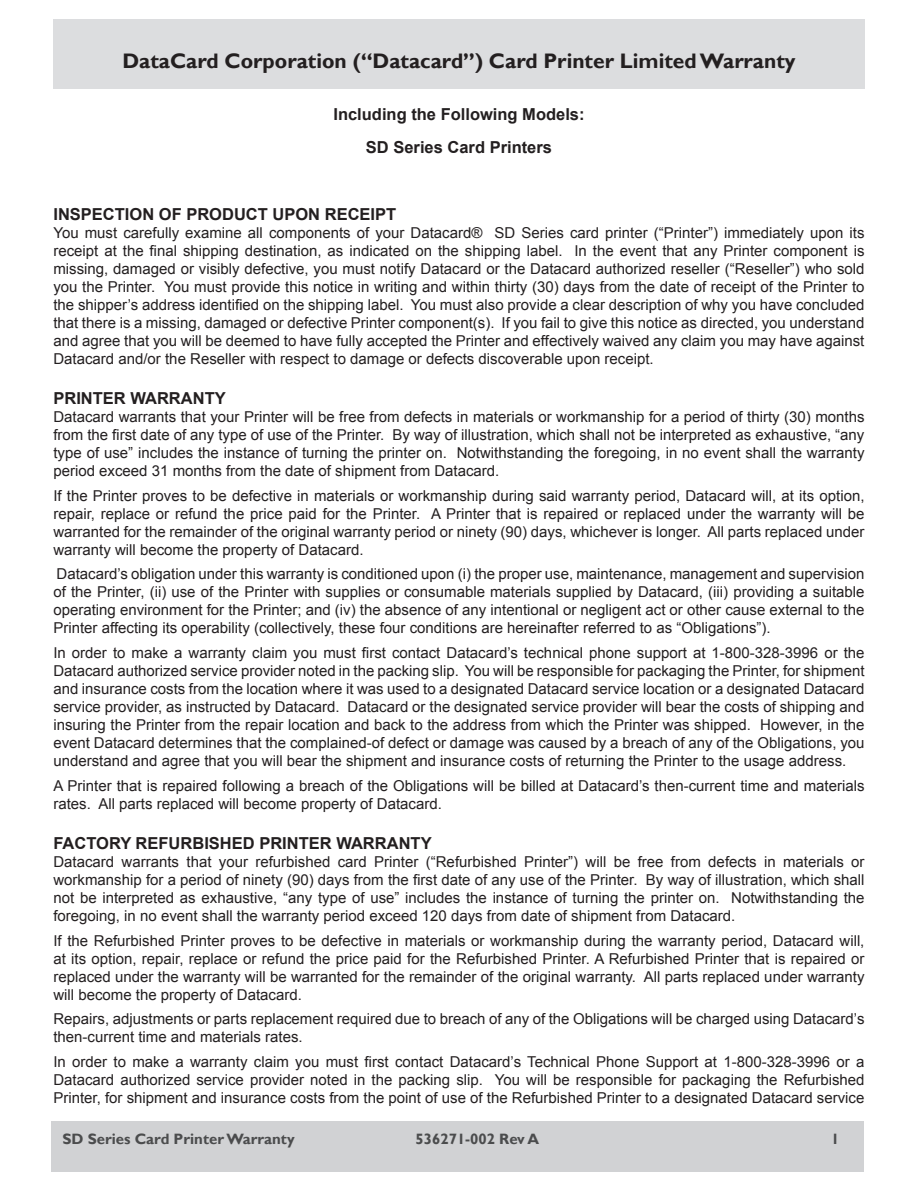
<style>
.page{position:relative;width:918px;height:1188px;background:#fff}
.page>*{position:absolute;margin:0;border:0;box-sizing:border-box;transform-origin:0 0}
.t1{font:700 21px "Gill Sans";color:#231f20}
.t2{font:700 16.5px/33.3px "Arial";color:#231f20;text-align:center}
.t3{font:15px/18px "Arial";color:#231f20;text-align:justify}
.t4{font:700 15px "Gill Sans";color:#4b4c4d}
</style>
<div class="page">
<div style="left:52px;top:1121px;width:812px;height:51px;background:#d1d2d4"></div>
<div style="left:53px;top:20px;width:812px;height:69px;background:#dcdddf"></div>
<h1 class="t1" style="left:122px;top:48px;width:675px">DataCard Corporation (“Datacard”) Card Printer Limited Warranty</h1>
<p class="t2" style="left:333px;top:98px;width:253px">Including the Following Models:<br>SD Series Card Printers</p>
<p class="t2" style="left:53px;top:198px;width:344px">INSPECTION OF PRODUCT UPON RECEIPT</p>
<p class="t3" style="left:53px;top:224px;width:813px">You must carefully examine all components of your Datacard® SD Series card printer (“Printer”) immediately upon its receipt at the final shipping destination, as indicated on the shipping label. In the event that any Printer component is missing, damaged or visibly defective, you must notify Datacard or the Datacard authorized reseller (“Reseller”) who sold you the Printer. You must provide this notice in writing and within thirty (30) days from the date of receipt of the Printer to the shipper’s address identified on the shipping label. You must also provide a clear description of why you have concluded that there is a missing, damaged or defective Printer component(s). If you fail to give this notice as directed, you understand and agree that you will be deemed to have fully accepted the Printer and effectively waived any claim you may have against Datacard and/or the Reseller with respect to damage or defects discoverable upon receipt.</p>
<p class="t2" style="left:53px;top:382px;width:174px">PRINTER WARRANTY</p>
<p class="t3" style="left:53px;top:408px;width:813px">Datacard warrants that your Printer will be free from defects in materials or workmanship for a period of thirty (30) months from the first date of any type of use of the Printer. By way of illustration, which shall not be interpreted as exhaustive, “any type of use” includes the instance of turning the printer on. Notwithstanding the foregoing, in no event shall the warranty period exceed 31 months from the date of shipment from Datacard.</p>
<p class="t3" style="left:53px;top:486px;width:813px">If the Printer proves to be defective in materials or workmanship during said warranty period, Datacard will, at its option, repair, replace or refund the price paid for the Printer. A Printer that is repaired or replaced under the warranty will be warranted for the remainder of the original warranty period or ninety (90) days, whichever is longer. All parts replaced under warranty will become the property of Datacard.</p>
<p class="t3" style="left:53px;top:565px;width:813px">Datacard’s obligation under this warranty is conditioned upon (i) the proper use, maintenance, management and supervision of the Printer, (ii) use of the Printer with supplies or consumable materials supplied by Datacard, (iii) providing a suitable operating environment for the Printer; and (iv) the absence of any intentional or negligent act or other cause external to the Printer affecting its operability (collectively, these four conditions are hereinafter referred to as “Obligations”).</p>
<p class="t3" style="left:53px;top:644px;width:813px">In order to make a warranty claim you must first contact Datacard’s technical phone support at 1-800-328-3996 or the Datacard authorized service provider noted in the packing slip. You will be responsible for packaging the Printer, for shipment and insurance costs from the location where it was used to a designated Datacard service location or a designated Datacard service provider, as instructed by Datacard. Datacard or the designated service provider will bear the costs of shipping and insuring the Printer from the repair location and back to the address from which the Printer was shipped. However, in the event Datacard determines that the complained-of defect or damage was caused by a breach of any of the Obligations, you understand and agree that you will bear the shipment and insurance costs of returning the Printer to the usage address.</p>
<p class="t3" style="left:53px;top:777px;width:813px">A Printer that is repaired following a breach of the Obligations will be billed at Datacard’s then-current time and materials rates. All parts replaced will become property of Datacard.</p>
<p class="t2" style="left:53px;top:827px;width:380px">FACTORY REFURBISHED PRINTER WARRANTY</p>
<p class="t3" style="left:53px;top:853px;width:813px">Datacard warrants that your refurbished card Printer (“Refurbished Printer”) will be free from defects in materials or workmanship for a period of ninety (90) days from the first date of any use of the Printer. By way of illustration, which shall not be interpreted as exhaustive, “any type of use” includes the instance of turning the printer on. Notwithstanding the foregoing, in no event shall the warranty period exceed 120 days from date of shipment from Datacard.</p>
<p class="t3" style="left:53px;top:931px;width:813px">If the Refurbished Printer proves to be defective in materials or workmanship during the warranty period, Datacard will, at its option, repair, replace or refund the price paid for the Refurbished Printer. A Refurbished Printer that is repaired or replaced under the warranty will be warranted for the remainder of the original warranty. All parts replaced under warranty will become the property of Datacard.</p>
<p class="t3" style="left:53px;top:1010px;width:813px">Repairs, adjustments or parts replacement required due to breach of any of the Obligations will be charged using Datacard’s then-current time and materials rates.</p>
<p class="t3" style="left:53px;top:1053px;width:813px">In order to make a warranty claim you must first contact Datacard’s Technical Phone Support at 1-800-328-3996 or a Datacard authorized service provider noted in the packing slip. You will be responsible for packaging the Refurbished Printer, for shipment and insurance costs from the point of use of the Refurbished Printer to a designated Datacard service</p>
<p class="t4" style="left:62px;top:1130px;width:234px">SD Series Card Printer Warranty</p>
<p class="t4" style="left:416px;top:1130px;width:125px">536271-002 Rev A</p>
<p class="t4" style="left:831px;top:1130px;width:10px">1</p>
</div>
